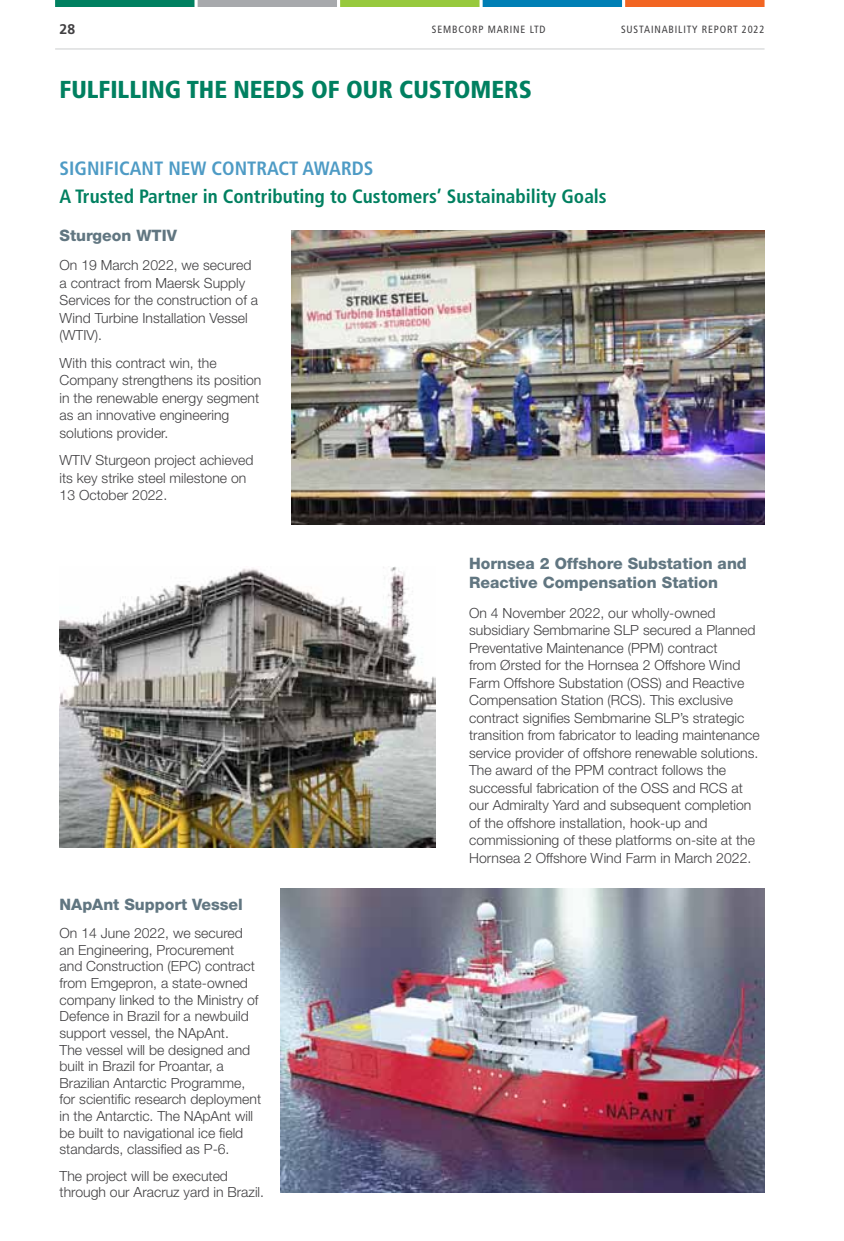
<style>
.page{position:relative;width:844px;height:1241px;background:#fff}
.page>*{position:absolute;margin:0;border:0;box-sizing:border-box;transform-origin:0 0}
.t1{font:900 condensed 24.5px "Frutiger LT Std";color:#008060}
.t2{font:700 condensed 19.25px "Frutiger LT Std";color:#008060}
.t3{font:700 condensed 19.25px "Frutiger LT Std";color:#4e9bc5}
.t4{font:800 15.75px/18.9px "Helvetica Neue LT Std";color:#617681}
.t5{font:300 14px/17.5px "Helvetica Neue LT Std";color:#414042}
.t6{font:700 14px "Frutiger LT Std";color:#414042}
.t7{font:condensed 10.5px "Frutiger LT Std";letter-spacing:.08em;color:#414042}
</style>
<div class="page">
<img style="left:291px;top:231px;width:473px;height:294px">
<img style="left:280px;top:888px;width:484px;height:304px">
<img style="left:60px;top:566px;width:375px;height:281px">
<div style="left:55px;top:0;width:139px;height:7px;background:#008060"></div>
<div style="left:197px;top:0;width:140px;height:7px;background:#a7a9ac"></div>
<div style="left:482px;top:0;width:140px;height:7px;background:#007fb5"></div>
<div style="left:340px;top:0;width:139px;height:7px;background:#97c93d"></div>
<div style="left:625px;top:0;width:139px;height:7px;background:#f26522"></div>
<hr style="left:55px;top:49px;width:709px;height:1px;background:#cbcdce">
<p class="t6" style="left:60px;top:21px;width:17px">28</p>
<p class="t7" style="left:432px;top:23px;width:115px">SEMBCORP MARINE LTD</p>
<p class="t7" style="left:621px;top:23px;width:19px">SUSTAINABILIT</p>
<p class="t7" style="left:692px;top:23px;width:74px">Y REPORT 2022</p>
<h1 class="t1" style="left:60px;top:74px;width:63px">FULFILLIN</h1>
<h1 class="t1" style="left:165px;top:74px;width:36px">G THE</h1>
<h1 class="t1" style="left:233px;top:74px;width:15px">NEEDS</h1>
<h1 class="t1" style="left:311px;top:74px;width:51px">OF OUR</h1>
<h1 class="t1" style="left:399px;top:74px;width:16px">CUSTOMERS</h1>
<h2 class="t3" style="left:60px;top:157px;width:50px">Significa</h2>
<h2 class="t3" style="left:142px;top:157px;width:40px">nt New</h2>
<h2 class="t3" style="left:211px;top:157px;width:47px">Contract</h2>
<h2 class="t3" style="left:302px;top:157px;width:73px">AWARDS</h2>
<h2 class="t2" style="left:60px;top:184px;width:548px">A Trusted Partner in Contributing to Customers’ Sustainability Goals</h2>
<p class="t4" style="left:60px;top:226px;width:119px">Sturgeon WTIV</p>
<p class="t5" style="left:60px;top:256px;width:200px">On 19 March 2022, we secured a contract from Maersk Supply<br>Services for the construction of a<br>Wind Turbine Installation Vessel (WTIV).</p>
<p class="t5" style="left:60px;top:354px;width:203px">With this contract win, the<br>Company strengthens its position in the renewable energy segment as an innovative engineering solutions provider.</p>
<p class="t5" style="left:60px;top:451px;width:195px">WTIV Sturgeon project achieved its key strike steel milestone on<br>13 October 2022.</p>
<p class="t4" style="left:60px;top:894px;width:185px">NApAnt Support Vessel</p>
<p class="t5" style="left:60px;top:924px;width:203px;line-height:16.6px">On 14 June 2022, we secured<br>an Engineering, Procurement<br>and Construction (EPC) contract from Emgepron, a state-owned company linked to the Ministry of<br>Defence in Brazil for a newbuild support vessel, the NApAnt.<br>The vessel will be designed and built in Brazil for Proantar, a<br>Brazilian Antarctic Programme, for scientific research deployment in the Antarctic. The NApAnt will be built to navigational ice field standards, classified as P-6.</p>
<p class="t5" style="left:60px;top:1166px;width:206px;line-height:16.6px">The project will be executed through our Aracruz yard in Brazil.</p>
<p class="t4" style="left:469px;top:553px;width:279px">Hornsea 2 Offshore Substation and<br>Reactive Compensation Station</p>
<p class="t5" style="left:469px;top:603px;width:292px">On 4 November 2022, our wholly-owned subsidiary Sembmarine SLP secured a Planned Preventative Maintenance (PPM) contract<br>from Ørsted for the Hornsea 2 Offshore Wind Farm Offshore Substation (OSS) and Reactive Compensation Station (RCS). This exclusive contract signifies Sembmarine SLP’s strategic transition from fabricator to leading maintenance service provider of offshore renewable solutions.<br>The award of the PPM contract follows the successful fabrication of the OSS and RCS at our Admiralty Yard and subsequent completion of the offshore installation, hook-up and commissioning of these platforms on-site at the Hornsea 2 Offshore Wind Farm in March 2022.</p>
</div>
